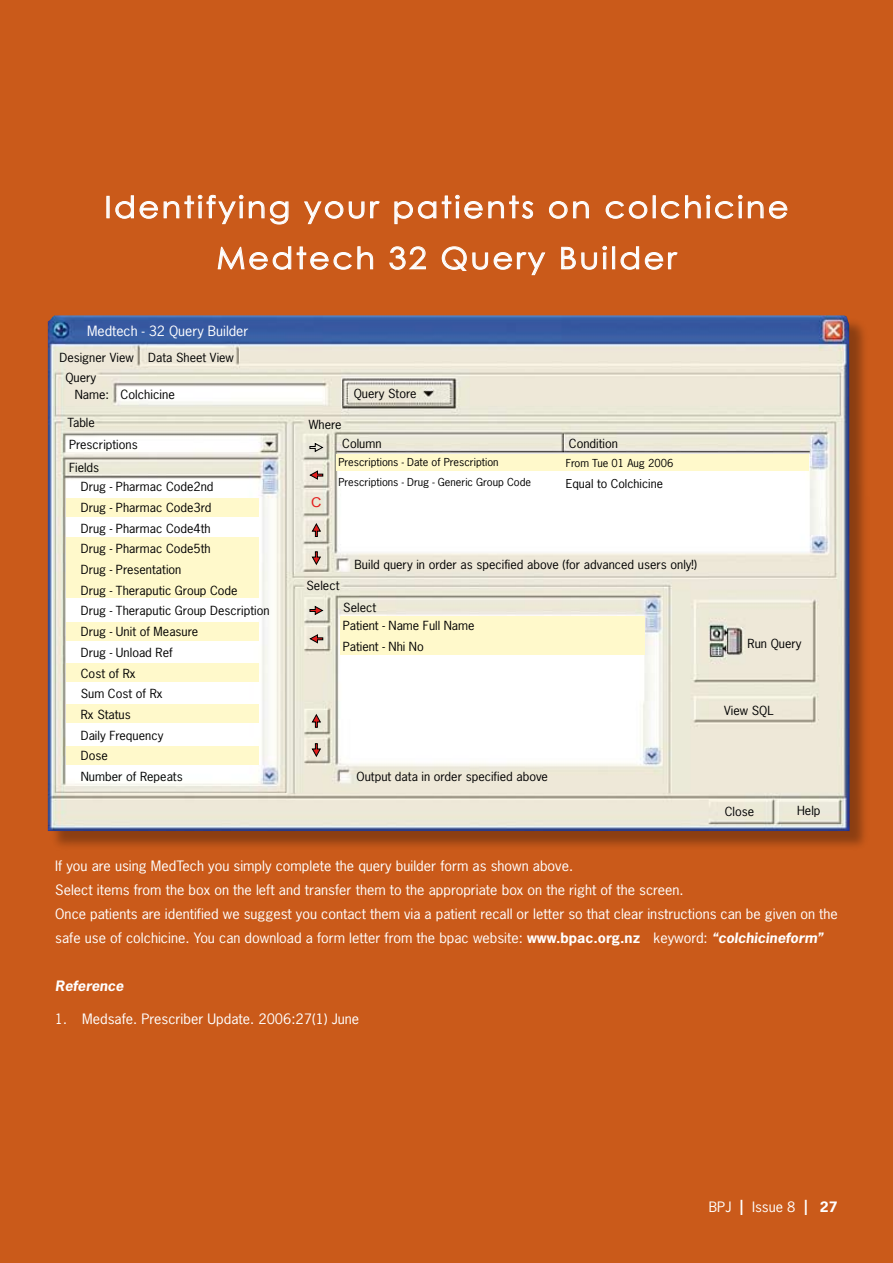
<style>
.page{position:relative;width:893px;height:1263px;background:#ca5a1a}
.page>*{position:absolute;margin:0;border:0;box-sizing:border-box;transform-origin:0 0}
.t1{font:30px/51px "Century Gothic";letter-spacing:.08em;color:#fff;text-align:center;scale:1.06 1}
.t2{font:13.5px/24px "News Gothic Std";color:#fff;scale:1.06 1}
.t3{font:13.5px "News Gothic Std";color:#fff}
.t4{font:italic 700 13.5px "News Gothic Std";color:#fff;scale:1.06 1}
.t5{font:13.5px "Arial";color:#e31d1d;scale:1.06 1}
.t6{font:13.35px "News Gothic Std";color:#fff;scale:1.06 1}
.t7{font:12px "News Gothic Std";color:#000;scale:1.06 1}
.t8{font:11.85px/20.7px "News Gothic Std";color:#000;scale:1.06 1}
.t9{font:11.55px "News Gothic Std";color:#000;scale:1.06 1}
.t10{font:10.35px/20.7px "News Gothic Std";color:#000;scale:1.06 1}
.s1{font-weight:700}
.s2{font-weight:700;font-style:italic}
.s3{font-size:19.5px}
</style>
<div class="page">
<svg style="left:115px;top:194px;width:174px;height:31px"></svg>
<svg style="left:304px;top:201px;width:76px;height:23px"></svg>
<svg style="left:394px;top:194px;width:140px;height:30px"></svg>
<svg style="left:549px;top:201px;width:40px;height:18px"></svg>
<svg style="left:605px;top:201px;width:43px;height:18px"></svg>
<div style="left:653px;top:195px;width:3px;height:23px;border:1px solid #fff"></div>
<svg style="left:661px;top:194px;width:127px;height:25px"></svg>
<svg style="left:217px;top:246px;width:156px;height:24px"></svg>
<svg style="left:389px;top:246px;width:37px;height:24px"></svg>
<svg style="left:442px;top:246px;width:104px;height:29px"></svg>
<svg style="left:561px;top:245px;width:46px;height:25px"></svg>
<div style="left:612px;top:246px;width:3px;height:23px;border:1px solid #fff"></div>
<svg style="left:620px;top:246px;width:58px;height:24px"></svg>
<div style="left:49px;top:317px;width:821px;height:533px;background:#000;opacity:.31"></div>
<img style="left:48px;top:315px;width:802px;height:516px">
<div style="left:67px;top:498px;width:192px;height:18px;background:#fff9cb"></div>
<div style="left:67px;top:538px;width:192px;height:60px;background:#fff9cb"></div>
<div style="left:67px;top:623px;width:192px;height:18px;background:#fff9cb"></div>
<div style="left:67px;top:663px;width:192px;height:18px;background:#fff9cb"></div>
<div style="left:67px;top:705px;width:192px;height:18px;background:#fff9cb"></div>
<div style="left:67px;top:746px;width:192px;height:18px;background:#fff9cb"></div>
<div style="left:337px;top:454px;width:472px;height:17px;background:#fff9cb"></div>
<div style="left:340px;top:616px;width:304px;height:38px;background:#fff9cb"></div>
<svg style="left:309px;top:470px;width:15px;height:10px"></svg>
<svg style="left:311px;top:551px;width:10px;height:15px"></svg>
<svg style="left:311px;top:522px;width:11px;height:15px"></svg>
<svg style="left:309px;top:442px;width:15px;height:11px"></svg>
<svg style="left:309px;top:634px;width:15px;height:10px"></svg>
<svg style="left:309px;top:605px;width:15px;height:11px"></svg>
<svg style="left:311px;top:743px;width:10px;height:15px"></svg>
<svg style="left:311px;top:713px;width:11px;height:15px"></svg>
<h1 class="t1" style="left:104px;top:181px;width:647px">Identifying your patients on colchicine<br>Medtech 32 Query Builder</h1>
<p class="t6" style="left:87px;top:322px;width:154px">Medtech - 32 Query Builder</p>
<p class="t8" style="left:65px;top:347px;width:161px;line-height:20px;text-indent:-6px">Designer View Data Sheet View<br>Query</p>
<p class="t8" style="left:75px;top:384px;width:34px">Name:</p>
<p class="t8" style="left:354px;top:383px;width:61px">Query Store</p>
<p class="t8" style="left:69px;top:434px;width:66px">Prescriptions</p>
<p class="t7" style="left:121px;top:386px;width:53px">Colchicine</p>
<p class="t8" style="left:68px;top:412px;width:27px">Table</p>
<p class="t8" style="left:69px;top:457px;width:30px">Fields</p>
<p class="t8" style="left:309px;top:414px;width:32px">Where</p>
<p class="t8" style="left:342px;top:433px;width:39px">Column</p>
<p class="t8" style="left:569px;top:433px;width:48px">Condition</p>
<p class="t10" style="left:338px;top:451px;width:183px">Prescriptions - Date of Prescription<br>Prescriptions - Drug - Generic Group Code</p>
<p class="t10" style="left:566px;top:453px;width:103px">From Tue 01 Aug 2006</p>
<p class="t9" style="left:566px;top:476px;width:93px">Equal to Colchicine</p>
<p class="t8" style="left:81px;top:476px;width:180px">Drug - Pharmac Code2nd<br>Drug - Pharmac Code3rd<br>Drug - Pharmac Code4th<br>Drug - Pharmac Code5th<br>Drug - Presentation<br>Drug - Theraputic Group Code<br>Drug - Theraputic Group Description<br>Drug - Unit of Measure<br>Drug - Unload Ref<br>Cost of Rx<br>Sum Cost of Rx<br>Rx Status<br>Daily Frequency<br>Dose<br>Number of Repeats</p>
<p class="t5" style="left:311px;top:494px;width:11px">C</p>
<p class="t8" style="left:355px;top:554px;width:325px">Build query in order as specified above (for advanced users only!)</p>
<p class="t8" style="left:343px;top:597px;width:33px">Select</p>
<p class="t8" style="left:307px;top:575px;width:33px">Select</p>
<p class="t8" style="left:343px;top:615px;width:126px">Patient - Name Full Name<br>Patient - Nhi No</p>
<p class="t8" style="left:357px;top:766px;width:182px">Output data in order specified above</p>
<p class="t8" style="left:748px;top:633px;width:52px">Run Query</p>
<p class="t8" style="left:724px;top:700px;width:48px">View SQL</p>
<p class="t8" style="left:725px;top:801px;width:29px">Close</p>
<p class="t8" style="left:797px;top:800px;width:24px">Help</p>
<p class="t2" style="left:55px;top:854px;width:740px">If you are using MedTech you simply complete the query builder form as shown above.<br>Select items from the box on the left and transfer them to the appropriate box on the right of the screen.<br>Once patients are identified we suggest you contact them via a patient recall or letter so that clear instructions can be given on the safe use of colchicine. You can download a form letter from the bpac website: <span class="s1">www.bpac.org.nz</span> keyword: <span class="s2">“colchicineform”</span></p>
<p class="t4" style="left:55px;top:977px;width:66px">Reference</p>
<p class="t3" style="left:55px;top:1010px;width:305px">1. Medsafe. Prescriber Update. 2006:27(1) June</p>
<p class="t2" style="left:709px;top:1195px;width:123px">BPJ <span class="s3">I</span> Issue 8 <span class="s3">I</span> <span class="s1">27</span></p>
</div>
